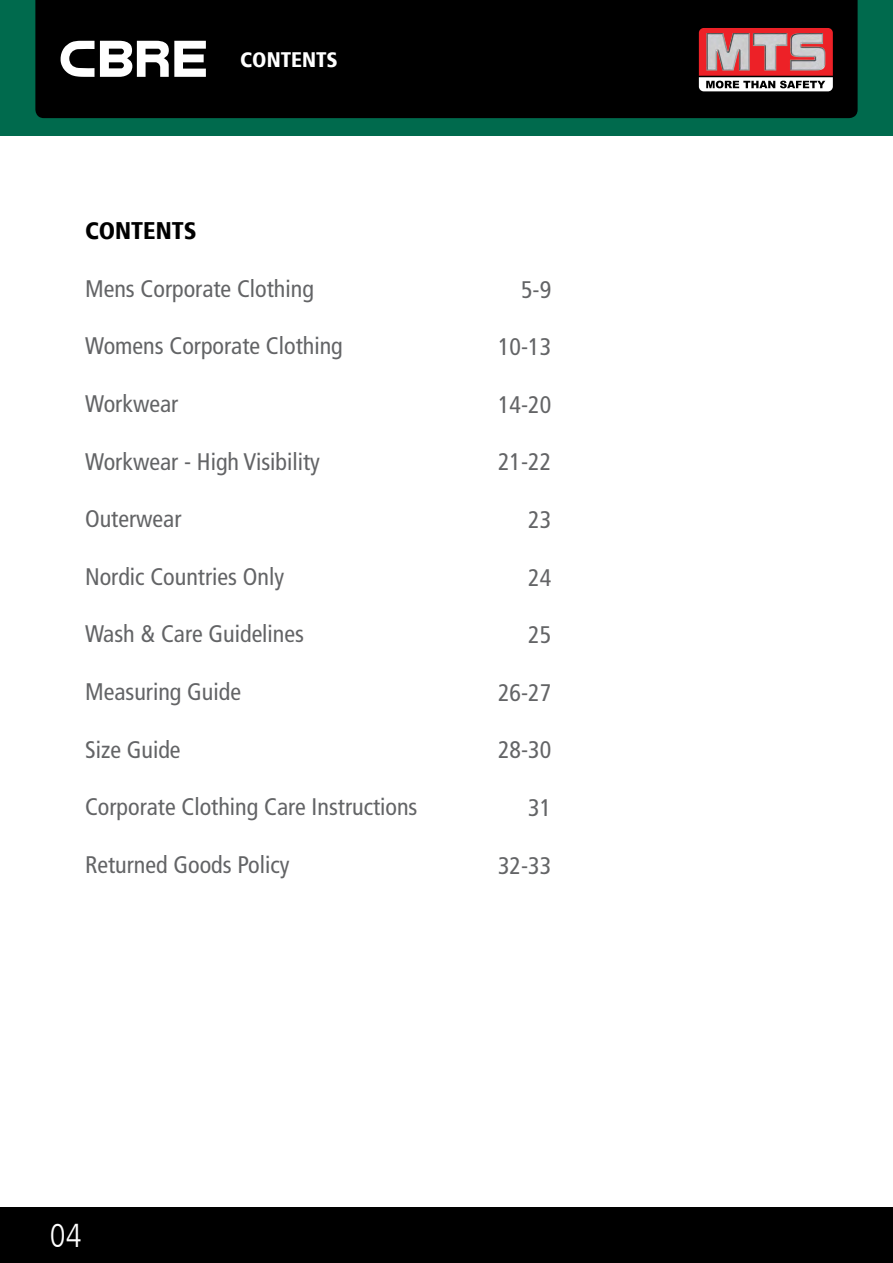
<style>
.page{position:relative;width:893px;height:1263px;background:#fff}
.page>*{position:absolute;margin:0;border:0;box-sizing:border-box;transform-origin:0 0}
.t1{font:300 condensed 33px "Frutiger LT";color:#fff}
.t2{font:condensed 24px "Frutiger LT";color:#636466}
.t3{font:900 condensed 24px "Frutiger";color:#000}
.t4{font:900 condensed 21px "Frutiger";color:#fff}
</style>
<div class="page">
<div style="left:0;top:0;width:893px;height:136px;background:#006a4d"></div>
<div style="left:35px;top:0;width:823px;height:118px;background:#000"></div>
<div style="left:0;top:1208px;width:893px;height:55px;background:#000"></div>
<svg style="left:61px;top:41px;width:145px;height:36px;background:#9c9c9c"></svg>
<svg style="left:699px;top:28px;width:134px;height:63px;background:#c96366"></svg>
<img style="left:753px;top:33px;width:34px;height:38px">
<img style="left:790px;top:33px;width:35px;height:38px">
<img style="left:706px;top:33px;width:44px;height:38px">
<p class="t4" style="left:240px;top:47px;width:99px">CONTENTS</p>
<p class="t3" style="left:85px;top:216px;width:113px">CONTENTS</p>
<p class="t2" style="left:85px;top:274px;width:230px">Mens Corporate Clothing</p>
<p class="t2" style="left:85px;top:332px;width:259px">Womens Corporate Clothing</p>
<p class="t2" style="left:85px;top:390px;width:95px">Workwear</p>
<p class="t2" style="left:85px;top:447px;width:236px">Workwear - High Visibility</p>
<p class="t2" style="left:85px;top:505px;width:98px">Outerwear</p>
<p class="t2" style="left:85px;top:562px;width:201px">Nordic Countries Only</p>
<p class="t2" style="left:85px;top:620px;width:221px">Wash &amp; Care Guidelines</p>
<p class="t2" style="left:85px;top:678px;width:157px">Measuring Guide</p>
<p class="t2" style="left:85px;top:735px;width:97px">Size Guide</p>
<p class="t2" style="left:85px;top:793px;width:334px">Corporate Clothing Care Instructions</p>
<p class="t2" style="left:85px;top:850px;width:206px">Returned Goods Policy</p>
<p class="t2" style="left:521px;top:275px;width:32px">5-9</p>
<p class="t2" style="left:498px;top:333px;width:55px">10-13</p>
<p class="t2" style="left:498px;top:390px;width:55px">14-20</p>
<p class="t2" style="left:498px;top:448px;width:55px">21-22</p>
<p class="t2" style="left:528px;top:506px;width:25px">23</p>
<p class="t2" style="left:528px;top:563px;width:25px">24</p>
<p class="t2" style="left:528px;top:621px;width:25px">25</p>
<p class="t2" style="left:498px;top:678px;width:55px">26-27</p>
<p class="t2" style="left:498px;top:736px;width:55px">28-30</p>
<p class="t2" style="left:528px;top:794px;width:25px">31</p>
<p class="t2" style="left:498px;top:851px;width:55px">32-33</p>
<h1 class="t1" style="left:50px;top:1217px;width:33px">04</h1>
</div>
